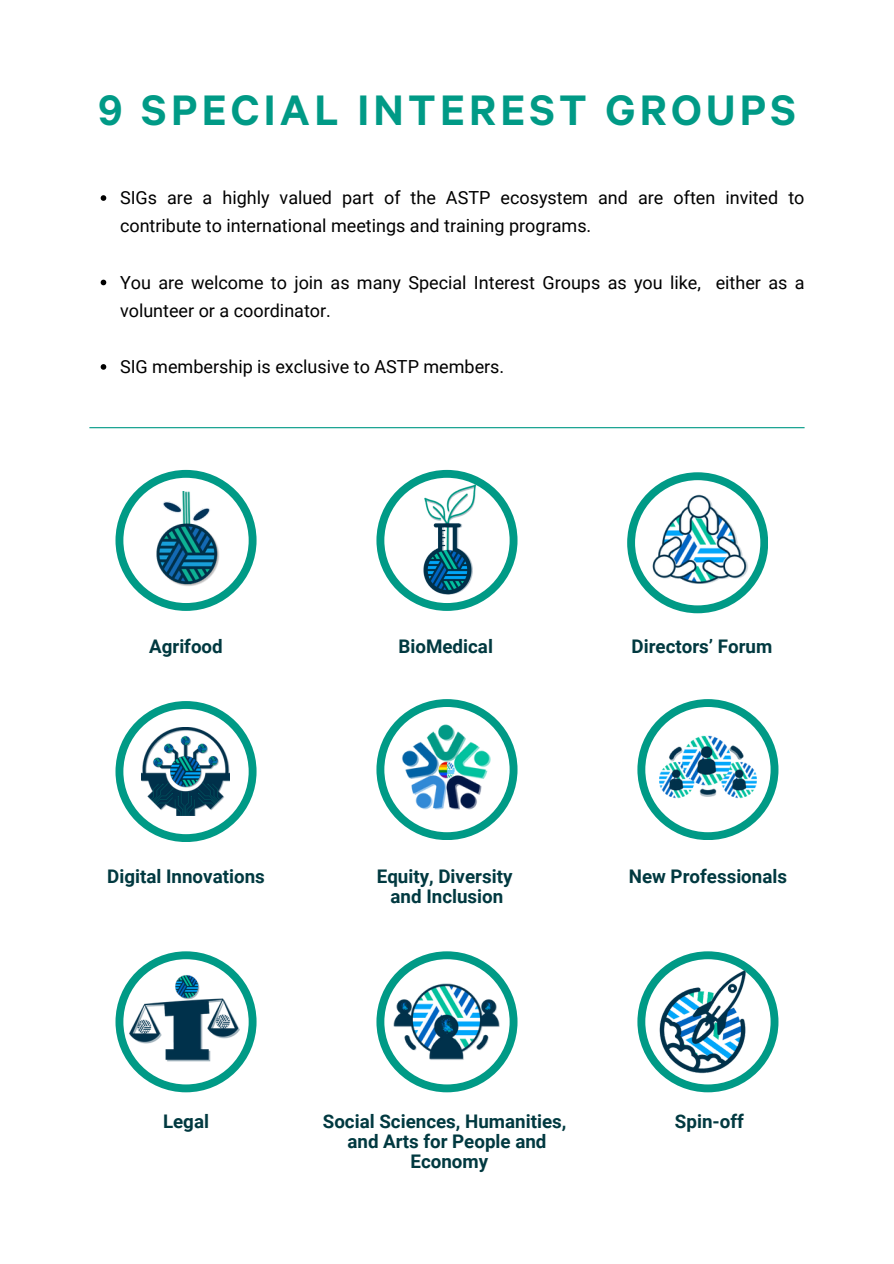
<style>
.page{position:relative;width:894px;height:1264px;background:#fff}
.page>*{position:absolute;margin:0;border:0;box-sizing:border-box;transform-origin:0 0}
.t1{font:600 48px "Calibre";letter-spacing:.09em;color:#009a86}
.t2{font:700 18.75px/20.2px "Roboto";color:#013940;text-align:center}
.t3{font:18px/28.2px "Roboto";color:#000}
</style>
<div class="page">
<hr style="left:89px;top:427px;width:715px;height:1px;background:#009a86">
<svg style="left:115px;top:470px;width:141px;height:140px"></svg>
<img style="left:137px;top:491px;width:98px;height:98px">
<svg style="left:101px;top:195px;width:5px;height:6px"></svg>
<svg style="left:101px;top:280px;width:5px;height:5px"></svg>
<svg style="left:101px;top:364px;width:5px;height:6px"></svg>
<svg style="left:115px;top:701px;width:141px;height:140px"></svg>
<img style="left:142px;top:727px;width:88px;height:88px">
<svg style="left:376px;top:699px;width:141px;height:140px"></svg>
<img style="left:391px;top:715px;width:108px;height:109px">
<svg style="left:637px;top:699px;width:141px;height:140px"></svg>
<img style="left:657px;top:718px;width:101px;height:102px">
<svg style="left:376px;top:951px;width:141px;height:141px"></svg>
<img style="left:394px;top:968px;width:105px;height:106px">
<svg style="left:376px;top:470px;width:141px;height:140px"></svg>
<img style="left:388px;top:480px;width:118px;height:118px">
<svg style="left:677px;top:610px;width:42px;height:3px"></svg>
<img style="left:627px;top:472px;width:140px;height:138px">
<svg style="left:115px;top:951px;width:141px;height:141px"></svg>
<img style="left:126px;top:961px;width:117px;height:117px">
<svg style="left:637px;top:951px;width:141px;height:141px"></svg>
<img style="left:648px;top:968px;width:107px;height:107px">
<h2 class="t1" style="left:98px;top:94px;width:699px">9 SPECIAL INTEREST GROUPS</h2>
<h1 class="t3" style="left:120px;top:184px;width:685px">SIGs are a highly valued part of the ASTP ecosystem and are often invited to contribute to international meetings and training programs.</h1>
<p class="t3" style="left:120px;top:268px;width:685px">You are welcome to join as many Special Interest Groups as you like, either as a volunteer or a coordinator.</p>
<p class="t3" style="left:120px;top:353px;width:385px">SIG membership is exclusive to ASTP members.</p>
<p class="t2" style="left:149px;top:636px;width:75px">Agrifood</p>
<p class="t2" style="left:398px;top:636px;width:96px">BioMedical</p>
<h2 class="t2" style="left:631px;top:636px;width:142px">Directors’ Forum</h2>
<p class="t2" style="left:107px;top:866px;width:159px">Digital Innovations</p>
<p class="t2" style="left:377px;top:866px;width:137px">Equity, Diversity and Inclusion</p>
<p class="t2" style="left:628px;top:866px;width:160px">New Professionals</p>
<h2 class="t2" style="left:163px;top:1111px;width:48px">Legal</h2>
<p class="t2" style="left:323px;top:1111px;width:245px">Social Sciences, Humanities,</p>
<h2 class="t2" style="left:674px;top:1111px;width:70px">Spin-off</h2>
<p class="t2" style="left:347px;top:1131px;width:200px">and Arts for People and<br>Economy</p>
</div>
